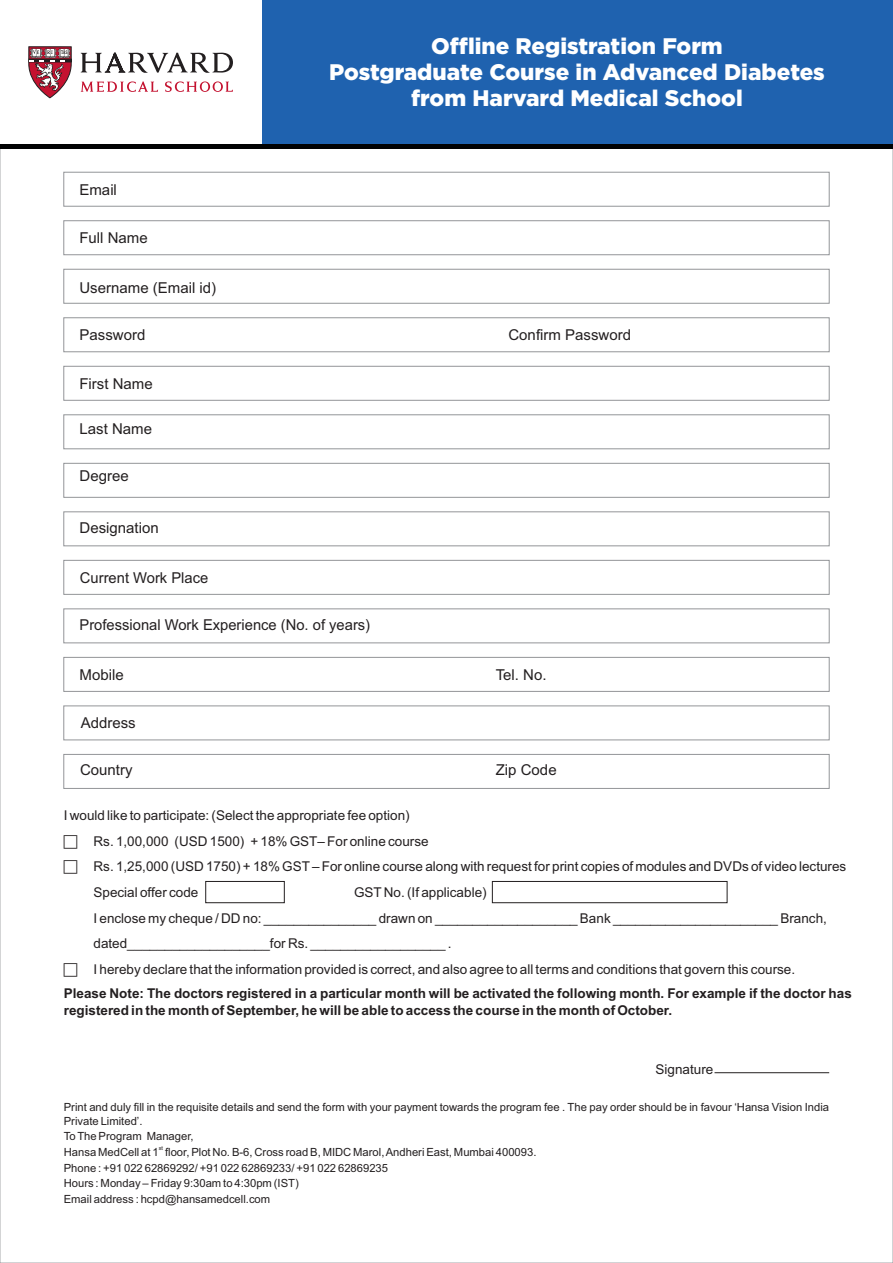
<style>
.page{position:relative;width:893px;height:1263px;background:#fff}
.page>*{position:absolute;margin:0;border:0;box-sizing:border-box;transform-origin:0 0}
.t1{font:900 22.5px/26.1px "Gotham";color:#fff;text-align:center}
.t2{font:15px "Arial";color:#231f20}
.t3{font:13.5px/25.7px "Arial";color:#231f20}
.t4{font:700 13.5px/16.6px "Arial";color:#231f20}
.t5{font:11.25px/15.8px "Arial";color:#231f20}
.t6{font:5.7px "Arial";color:#231f20}
</style>
<div class="page">
<div style="left:262px;top:0;width:631px;height:149px;background:#1f62af"></div>
<svg style="left:28px;top:46px;width:44px;height:53px"></svg>
<svg style="left:81px;top:53px;width:152px;height:20px"></svg>
<svg style="left:81px;top:81px;width:152px;height:11px"></svg>
<hr style="left:0;top:145px;width:893px;height:4px;background:#010203">
<div style="left:63px;top:172px;width:767px;height:35px;border:1px solid #939598"></div>
<div style="left:63px;top:220px;width:767px;height:35px;border:1px solid #939598"></div>
<div style="left:63px;top:269px;width:767px;height:35px;border:1px solid #939598"></div>
<div style="left:63px;top:317px;width:767px;height:35px;border:1px solid #939598"></div>
<div style="left:63px;top:366px;width:767px;height:35px;border:1px solid #939598"></div>
<div style="left:63px;top:414px;width:767px;height:35px;border:1px solid #939598"></div>
<div style="left:63px;top:463px;width:767px;height:35px;border:1px solid #939598"></div>
<div style="left:63px;top:511px;width:767px;height:35px;border:1px solid #939598"></div>
<div style="left:63px;top:705px;width:767px;height:35px;border:1px solid #939598"></div>
<div style="left:63px;top:657px;width:767px;height:35px;border:1px solid #939598"></div>
<div style="left:63px;top:560px;width:767px;height:35px;border:1px solid #939598"></div>
<div style="left:63px;top:608px;width:767px;height:35px;border:1px solid #939598"></div>
<div style="left:63px;top:754px;width:767px;height:35px;border:1px solid #939598"></div>
<hr style="left:714px;top:1072px;width:115px;height:1px;background:#231f20">
<div style="left:205px;top:881px;width:80px;height:22px;border:1px solid #231f20"></div>
<div style="left:492px;top:881px;width:235px;height:22px;border:1px solid #231f20"></div>
<h1 class="t1" style="left:329px;top:35px;width:497px">Offline Registration Form<br>Postgraduate Course in Advanced Diabetes from Harvard Medical School</h1>
<p class="t2" style="left:79px;top:184px;width:39px">Email</p>
<p class="t2" style="left:79px;top:232px;width:70px">Full Name</p>
<p class="t2" style="left:79px;top:282px;width:138px">Username (Email id)</p>
<p class="t2" style="left:80px;top:329px;width:67px">Password</p>
<p class="t2" style="left:508px;top:329px;width:124px">Confirm Password</p>
<p class="t2" style="left:79px;top:378px;width:75px">First Name</p>
<p class="t2" style="left:80px;top:423px;width:74px">Last Name</p>
<p class="t2" style="left:80px;top:470px;width:51px">Degree</p>
<p class="t2" style="left:80px;top:522px;width:81px">Designation</p>
<p class="t2" style="left:80px;top:572px;width:130px">Current Work Place</p>
<p class="t2" style="left:80px;top:619px;width:292px">Professional Work Experience (No. of years)</p>
<p class="t2" style="left:80px;top:669px;width:46px">Mobile</p>
<p class="t2" style="left:496px;top:669px;width:52px">Tel. No.</p>
<p class="t2" style="left:81px;top:717px;width:57px">Address</p>
<p class="t2" style="left:80px;top:764px;width:54px">Country</p>
<p class="t2" style="left:496px;top:764px;width:62px">Zip Code</p>
<p class="t3" style="left:94px;top:804px;width:754px;text-indent:-30px">I would like to participate: (Select the appropriate fee option)<br>Rs. 1,00,000 (USD 1500) + 18% GST– For online course<br>Rs. 1,25,000 (USD 1750) + 18% GST– For online course along with request for print copies of modules and DVDs of video lectures Special offer code</p>
<p class="t3" style="left:94px;top:881px;width:735px;text-indent:261px">GST No. (If applicable)<br>I enclose my cheque / DD no: _______________ drawn on ___________________ Bank ______________________ Branch, dated___________________for Rs. __________________ .<br>I hereby declare that the information provided is correct, and also agree to all terms and conditions that govern this course.</p>
<p class="t4" style="left:64px;top:986px;width:790px">Please Note: The doctors registered in a particular month will be activated the following month. For example if the doctor has registered in the month of September, he will be able to access the course in the month of October.</p>
<p class="t3" style="left:656px;top:1057px;width:59px">Signature</p>
<p class="t5" style="left:64px;top:1102px;width:767px;line-height:13.2px">Print and duly fill in the requisite details and send the form with your payment towards the program fee . The pay order should be in favour ‘Hansa Vision India<br>Private Limited’.</p>
<p class="t5" style="left:64px;top:1129px;width:131px">To The Program Manager,</p>
<p class="t6" style="left:159px;top:1146px;width:6px">st</p>
<p class="t5" style="left:64px;top:1145px;width:474px">Hansa MedCell at 1 floor, Plot No. B-6, Cross road B, MIDC Marol, Andheri East, Mumbai 400093.<br>Phone : +91 022 62869292/ +91 022 62869233/ +91 022 62869235<br>Hours : Monday – Friday 9:30am to 4:30pm (IST)<br>Email address : hcpd@hansamedcell.com</p>
</div>
